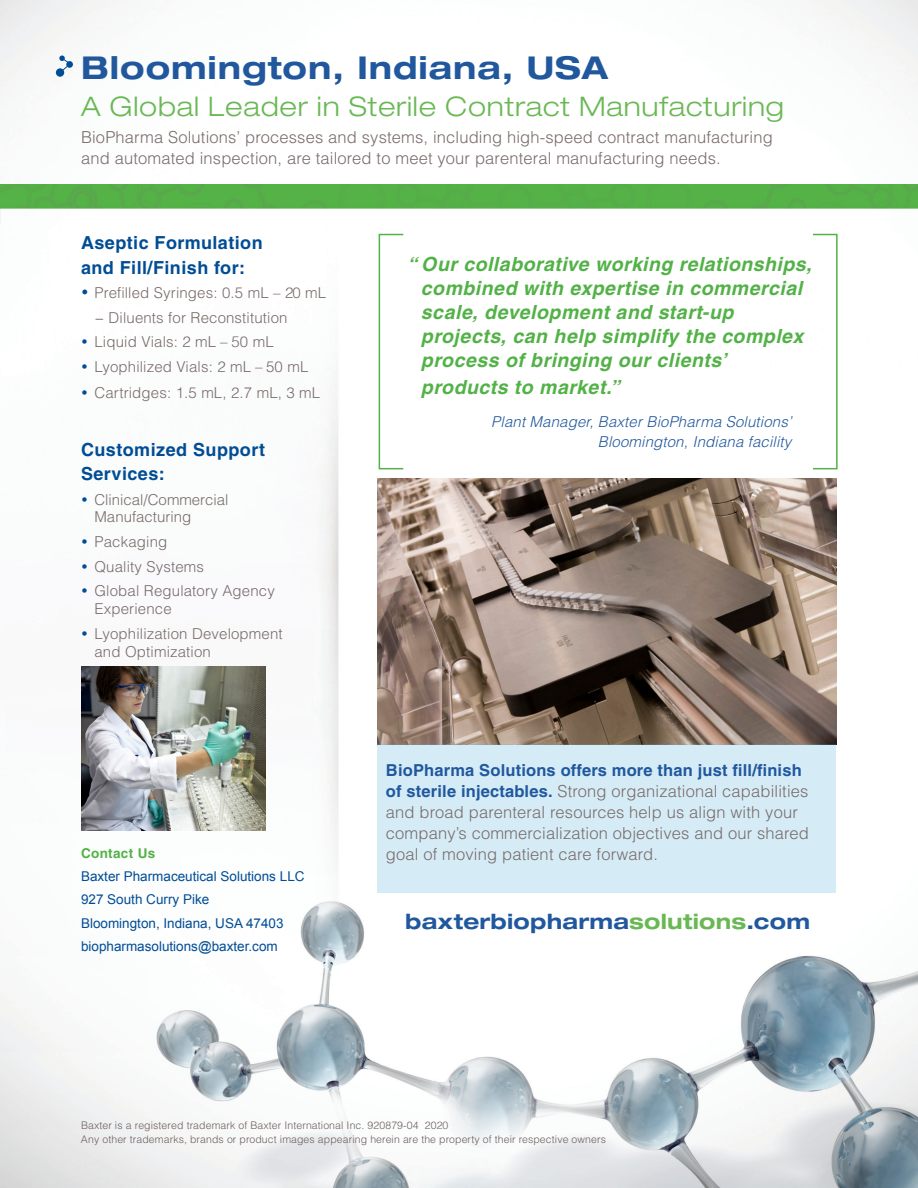
<style>
.page{position:relative;width:918px;height:1188px;background:#fff}
.page>*{position:absolute;margin:0;border:0;box-sizing:border-box;transform-origin:0 0}
.blue_header{font:700 expanded 31.5px "Helvetica Neue";letter-spacing:.03em;color:#21589d}
.green_header{font:300 expanded 27px "Helvetica Neue";letter-spacing:.03em;color:#69b854}
.t1{font:700 expanded 21px "Helvetica Neue";letter-spacing:.01em;color:#21589d}
.callout_quote{font:italic 700 19.5px/24px "Helvetica";letter-spacing:.025em;color:#53b247}
.t2{font:700 18px/24.9px "Helvetica";letter-spacing:.025em;color:#014d95}
.body_text{font:300 16.5px/21px "Helvetica";letter-spacing:.01em;color:#796b6a}
.t3{font:300 15px/25.3px "Helvetica";letter-spacing:.01em;color:#796b6a}
.quote_author{font:italic 300 15px/19.5px "Helvetica";letter-spacing:.01em;color:#21589d;text-align:right}
.t4{font:13.5px "Arial";color:#014d95}
.t5{font:700 13.5px "Helvetica";letter-spacing:.025em;color:#53b247}
.body_text-2{font:300 10.5px/14.4px "Helvetica";letter-spacing:.01em;color:#6f5e5e}
.s1{font-weight:700;color:#21589d}
.s2{color:#69b854}
</style>
<div class="page">
<img style="left:0;top:0;width:918px;height:1188px">
<img style="left:377px;top:478px;width:459px;height:266px">
<div style="left:66px;top:61px;width:7px;height:7px;background:#014d95;border-radius:50%"></div>
<div style="left:56px;top:68px;width:8px;height:9px;background:#014d95;border-radius:50%"></div>
<svg style="left:59px;top:56px;width:11px;height:17px"></svg>
<div style="left:379px;top:234px;width:25px;height:235px;border:2px solid #53b247"></div>
<div style="left:812px;top:234px;width:26px;height:235px;border:2px solid #53b247"></div>
<div style="left:377px;top:744px;width:459px;height:149px;background:#d5ecf7"></div>
<img style="left:81px;top:666px;width:185px;height:164px">
<img style="left:0;top:185px;width:918px;height:38px">
<svg style="left:82px;top:290px;width:5px;height:4px"></svg>
<svg style="left:82px;top:339px;width:5px;height:5px"></svg>
<svg style="left:82px;top:364px;width:5px;height:4px"></svg>
<svg style="left:82px;top:390px;width:5px;height:4px"></svg>
<svg style="left:82px;top:497px;width:5px;height:5px"></svg>
<svg style="left:82px;top:539px;width:5px;height:5px"></svg>
<svg style="left:82px;top:564px;width:5px;height:4px"></svg>
<svg style="left:82px;top:589px;width:5px;height:4px"></svg>
<svg style="left:82px;top:631px;width:5px;height:5px"></svg>
<p class="blue_header" style="left:81px;top:48px;width:529px">Bloomington, Indiana, USA</p>
<p class="green_header" style="left:81px;top:90px;width:704px">A Global Leader in Sterile Contract Manufacturing</p>
<p class="body_text" style="left:81px;top:127px;width:693px">BioPharma Solutions’ processes and systems, including high-speed contract manufacturing and automated inspection, are tailored to meet your parenteral manufacturing needs.</p>
<p class="t2" style="left:81px;top:230px;width:183px">Aseptic Formulation and Fill/Finish for:</p>
<p class="t3" style="left:94px;top:280px;width:233px">Prefilled Syringes: 0.5 mL – 20 mL − Diluents for Reconstitution</p>
<p class="t3" style="left:94px;top:329px;width:227px">Liquid Vials: 2 mL – 50 mL<br>Lyophilized Vials: 2 mL – 50 mL<br>Cartridges: 1.5 mL, 2.7 mL, 3 mL</p>
<p class="t2" style="left:81px;top:438px;width:186px;line-height:24px">Customized Support<br>Services:</p>
<p class="t3" style="left:94px;top:491px;width:135px;line-height:17.2px">Clinical/Commercial<br>Manufacturing</p>
<p class="t3" style="left:94px;top:529px;width:74px">Packaging</p>
<p class="t3" style="left:94px;top:554px;width:111px">Quality Systems</p>
<p class="t3" style="left:94px;top:582px;width:182px;line-height:18px">Global Regulatory Agency<br>Experience</p>
<p class="t3" style="left:94px;top:625px;width:190px;line-height:18px">Lyophilization Development and Optimization</p>
<p class="t5" style="left:81px;top:845px;width:76px">Contact Us</p>
<p class="t4" style="left:81px;top:867px;width:225px">Baxter Pharmaceutical Solutions LLC</p>
<p class="t4" style="left:81px;top:891px;width:130px">927 South Curry Pike</p>
<p class="t4" style="left:81px;top:914px;width:204px">Bloomington, Indiana, USA 47403</p>
<p class="t4" style="left:81px;top:937px;width:198px">biopharmasolutions@baxter.com</p>
<p class="callout_quote" style="left:421px;top:252px;width:392px;text-indent:-13px">“ Our collaborative working relationships, combined with expertise in commercial scale, development and start-up projects, can help simplify the complex process of bringing our clients’</p>
<p class="callout_quote" style="left:421px;top:375px;width:200px">products to market.”</p>
<p class="quote_author" style="left:491px;top:412px;width:302px">Plant Manager, Baxter BioPharma Solutions’<br>Bloomington, Indiana facility</p>
<p class="body_text" style="left:386px;top:759px;width:425px"><span class="s1">BioPharma Solutions offers more than just fill/finish of sterile injectables.</span> Strong organizational capabilities and broad parenteral resources help us align with your company’s commercialization objectives and our shared goal of moving patient care forward.</p>
<p class="t1" style="left:405px;top:908px;width:406px">baxterbiopharma<span class="s2">solutions</span>.com</p>
<p class="body_text-2" style="left:81px;top:1118px;width:527px">Baxter is a registered trademark of Baxter International Inc. 920879-04 2020<br>Any other trademarks, brands or product images appearing herein are the property of their respective owners</p>
</div>
